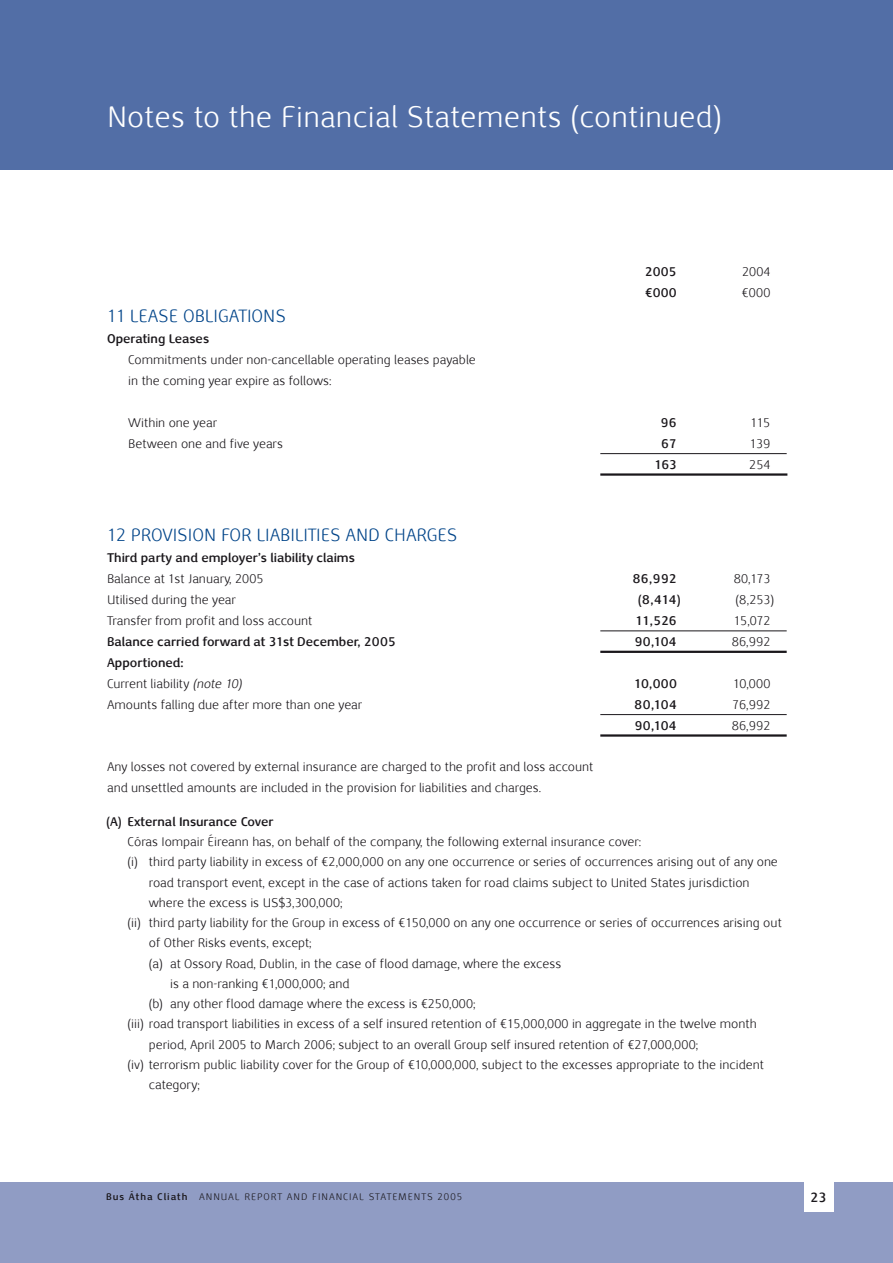
<style>
.page{position:relative;width:893px;height:1263px;background:#fff}
.page>*{position:absolute;margin:0;border:0;box-sizing:border-box;transform-origin:0 0}
.t1{font:30px "Nexus Sans";letter-spacing:.01em;color:#fff}
.t2{font:18px "Nexus Sans";color:#004489}
.t3{font:700 13.5px "Nexus Sans";color:#1a171b}
.t4{font:12.75px/20.2px "Nexus Sans";color:#1a171b}
.t5{font:700 12.75px/20.9px "Nexus Sans";color:#1a171b}
.t6{font:9.75px "Nexus Sans";letter-spacing:.1em;color:#1a171b}
.s1{font-weight:700}
.s2{font-style:italic}
</style>
<div class="page">
<div style="left:0;top:1182px;width:893px;height:81px;background:#909cc4"></div>
<div style="left:0;top:0;width:893px;height:170px;background:#526ea6"></div>
<div style="left:804px;top:1182px;width:29px;height:30px;background:#fff"></div>
<hr style="left:600px;top:734px;width:187px;height:3px;background:#1a171b">
<hr style="left:600px;top:714px;width:187px;height:1px;background:#1a171b">
<hr style="left:600px;top:651px;width:187px;height:2px;background:#1a171b">
<hr style="left:600px;top:630px;width:187px;height:1px;background:#1a171b">
<hr style="left:600px;top:473px;width:187px;height:3px;background:#1a171b">
<hr style="left:600px;top:453px;width:187px;height:1px;background:#1a171b">
<p class="t1" style="left:107px;top:99px;width:616px">Notes to the Financial Statements (continued)</p>
<p class="t5" style="left:645px;top:261px;width:33px">2005 €000</p>
<p class="t4" style="left:742px;top:262px;width:30px;line-height:20.9px">2004 €000</p>
<p class="t2" style="left:107px;top:305px;width:180px">11 LEASE OBLIGATIONS</p>
<p class="t4" style="left:128px;top:328px;width:349px;line-height:21px;text-indent:-21px"><span class="s1">Operating Leases<br></span>Commitments under non-cancellable operating leases payable in the coming year expire as follows:</p>
<p class="t4" style="left:128px;top:412px;width:90px">Within one year</p>
<p class="t5" style="left:661px;top:412px;width:18px">96</p>
<p class="t4" style="left:750px;top:412px;width:22px">115</p>
<p class="t4" style="left:128px;top:433px;width:156px">Between one and five years</p>
<p class="t5" style="left:661px;top:433px;width:17px">67</p>
<p class="t4" style="left:750px;top:433px;width:22px">139</p>
<p class="t5" style="left:654px;top:453px;width:24px">163</p>
<p class="t4" style="left:749px;top:454px;width:23px">254</p>
<p class="t2" style="left:107px;top:524px;width:352px">12 PROVISION FOR LIABILITIES AND CHARGES</p>
<p class="t5" style="left:107px;top:547px;width:249px">Third party and employer’s liability claims</p>
<p class="t4" style="left:107px;top:568px;width:158px">Balance at 1st January, 2005</p>
<p class="t5" style="left:632px;top:568px;width:46px">86,992</p>
<p class="t4" style="left:734px;top:568px;width:38px">80,173</p>
<p class="t4" style="left:107px;top:589px;width:130px">Utilised during the year</p>
<p class="t5" style="left:638px;top:589px;width:45px">(8,414)</p>
<p class="t4" style="left:735px;top:589px;width:40px">(8,253)</p>
<p class="t4" style="left:107px;top:610px;width:207px">Transfer from profit and loss account</p>
<p class="t5" style="left:636px;top:610px;width:43px">11,526</p>
<p class="t4" style="left:734px;top:610px;width:38px">15,072</p>
<p class="t5" style="left:107px;top:631px;width:290px">Balance carried forward at 31st December, 2005</p>
<p class="t5" style="left:634px;top:631px;width:44px">90,104</p>
<p class="t4" style="left:732px;top:631px;width:40px">86,992</p>
<p class="t5" style="left:107px;top:652px;width:79px">Apportioned:</p>
<p class="t4" style="left:107px;top:673px;width:136px">Current liability <span class="s2">(note 10)</span></p>
<p class="t5" style="left:634px;top:673px;width:44px">10,000</p>
<p class="t4" style="left:733px;top:673px;width:39px">10,000</p>
<p class="t4" style="left:107px;top:694px;width:257px">Amounts falling due after more than one year</p>
<p class="t5" style="left:634px;top:693px;width:44px">80,104</p>
<p class="t4" style="left:732px;top:694px;width:40px">76,992</p>
<p class="t5" style="left:634px;top:714px;width:44px">90,104</p>
<p class="t4" style="left:732px;top:715px;width:40px">86,992</p>
<p class="t4" style="left:107px;top:756px;width:488px;line-height:21px">Any losses not covered by external insurance are charged to the profit and loss account and unsettled amounts are included in the provision for liabilities and charges.</p>
<p class="t5" style="left:106px;top:811px;width:169px">(A) External Insurance Cover</p>
<p class="t4" style="left:128px;top:831px;width:515px">Córas Iompair Éireann has, on behalf of the company, the following external insurance cover:</p>
<p class="t4" style="left:149px;top:852px;width:631px;text-indent:-21px">(i) third party liability in excess of €2,000,000 on any one occurrence or series of occurrences arising out of any one road transport event, except in the case of actions taken for road claims subject to United States jurisdiction where the excess is US$3,300,000;</p>
<p class="t4" style="left:149px;top:912px;width:634px;text-indent:-21px">(ii) third party liability for the Group in excess of €150,000 on any one occurrence or series of occurrences arising out of Other Risks events, except;</p>
<p class="t4" style="left:170px;top:953px;width:393px;text-indent:-21px">(a) at Ossory Road, Dublin, in the case of flood damage, where the excess is a non-ranking €1,000,000; and</p>
<p class="t4" style="left:149px;top:993px;width:328px">(b) any other flood damage where the excess is €250,000;</p>
<p class="t4" style="left:149px;top:1014px;width:609px;text-indent:-21px">(iii) road transport liabilities in excess of a self insured retention of €15,000,000 in aggregate in the twelve month period, April 2005 to March 2006; subject to an overall Group self insured retention of €27,000,000;</p>
<p class="t4" style="left:149px;top:1054px;width:616px;text-indent:-21px">(iv) terrorism public liability cover for the Group of €10,000,000, subject to the excesses appropriate to the incident category;</p>
<p class="t6" style="left:106px;top:1191px;width:358px"><span class="s1">Bus Átha Cliath</span> ANNUAL REPORT AND FINANCIAL STATEMENTS 2005</p>
<p class="t3" style="left:810px;top:1188px;width:18px">23</p>
</div>
